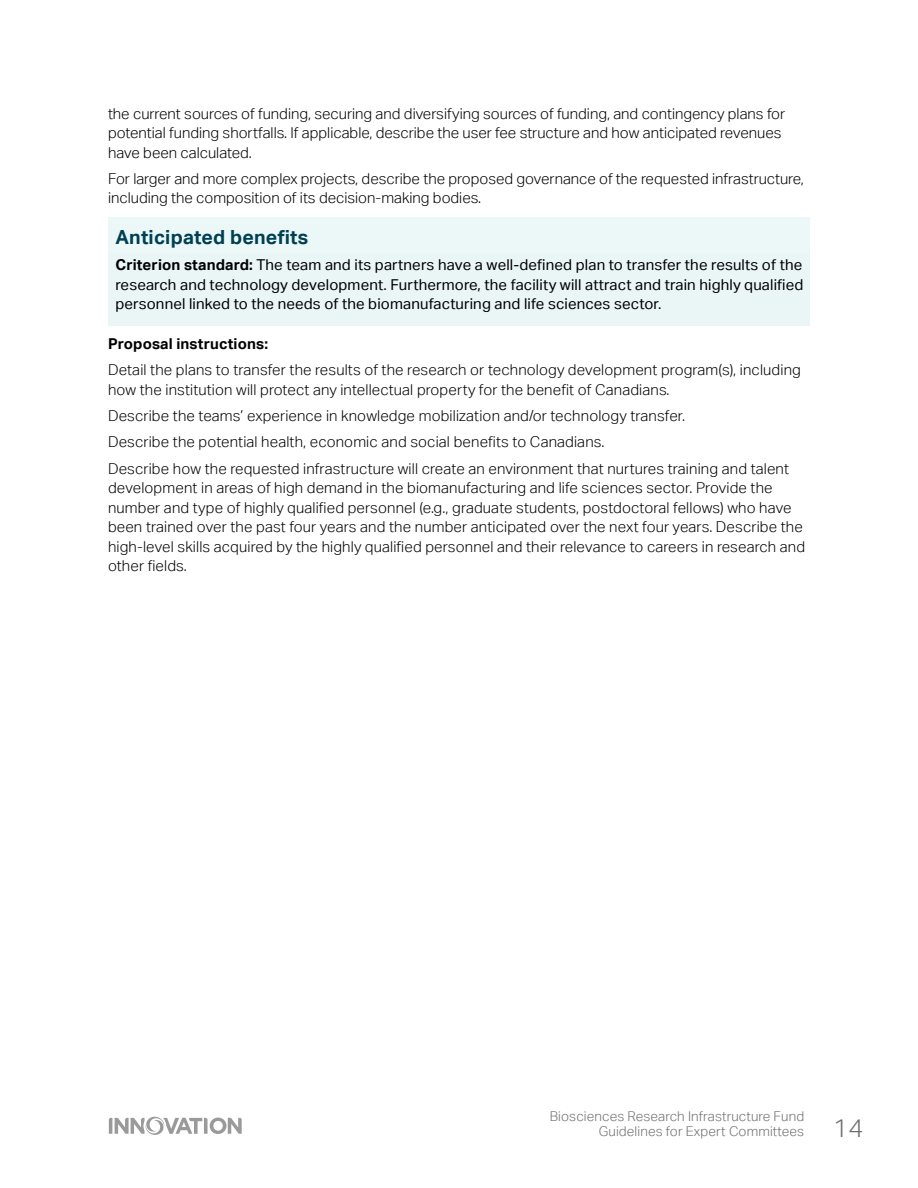
<style>
.page{position:relative;width:918px;height:1188px;background:#fff}
.page>*{position:absolute;margin:0;border:0;box-sizing:border-box;transform-origin:0 0}
.Applied_Research{font:700 19.5px "Aktiv Grotesk";letter-spacing:.01em;color:#004053}
.Body{font:300 15px/19.5px "Aktiv Grotesk";letter-spacing:.01em;color:#000}
.Applied_Resarch_text{font:15px/19.5px "Aktiv Grotesk";letter-spacing:.01em;color:#000;text-align:justify}
.Body_before_bullet{font:700 15px "Aktiv Grotesk";letter-spacing:.01em;color:#000}
.t1{font:300 13.5px/15px "Aktiv Grotesk";letter-spacing:.01em;color:#6d6e71}
.s1{font-weight:700}
.s2{font-size:25.5px}
</style>
<div class="page">
<svg style="left:109px;top:1116px;width:133px;height:19px"></svg>
<div style="left:108px;top:217px;width:702px;height:38px;background:#ecf8f8"></div>
<div style="left:108px;top:253px;width:702px;height:73px;background:#eaf6f6"></div>
<p class="Body" style="left:108px;top:104px;width:679px">the current sources of funding, securing and diversifying sources of funding, and contingency plans for potential funding shortfalls. If applicable, describe the user fee structure and how anticipated revenues have been calculated.</p>
<p class="Body" style="left:108px;top:169px;width:697px">For larger and more complex projects, describe the proposed governance of the requested infrastructure, including the composition of its decision-making bodies.</p>
<p class="Applied_Research" style="left:116px;top:225px;width:194px">Anticipated benefits</p>
<p class="Applied_Resarch_text" style="left:116px;top:255px;width:689px"><span class="s1">Criterion standard:</span> The team and its partners have a well-defined plan to transfer the results of the research and technology development. Furthermore, the facility will attract and train highly qualified personnel linked to the needs of the biomanufacturing and life sciences sector.</p>
<p class="Body_before_bullet" style="left:108px;top:335px;width:162px">Proposal instructions:</p>
<p class="Body" style="left:108px;top:360px;width:694px">Detail the plans to transfer the results of the research or technology development program(s), including how the institution will protect any intellectual property for the benefit of Canadians.</p>
<p class="Body" style="left:108px;top:406px;width:579px">Describe the teams’ experience in knowledge mobilization and/or technology transfer.</p>
<p class="Body" style="left:108px;top:432px;width:498px">Describe the potential health, economic and social benefits to Canadians.</p>
<p class="Body" style="left:108px;top:459px;width:699px">Describe how the requested infrastructure will create an environment that nurtures training and talent development in areas of high demand in the biomanufacturing and life sciences sector. Provide the number and type of highly qualified personnel (e.g., graduate students, postdoctoral fellows) who have been trained over the past four years and the number anticipated over the next four years. Describe the high-level skills acquired by the highly qualified personnel and their relevance to careers in research and other fields.</p>
<p class="t1" style="left:599px;top:1109px;width:266px;text-indent:-49px">Biosciences Research Infrastructure Fund<br>Guidelines for Expert Committees <span class="s2">14</span></p>
</div>
